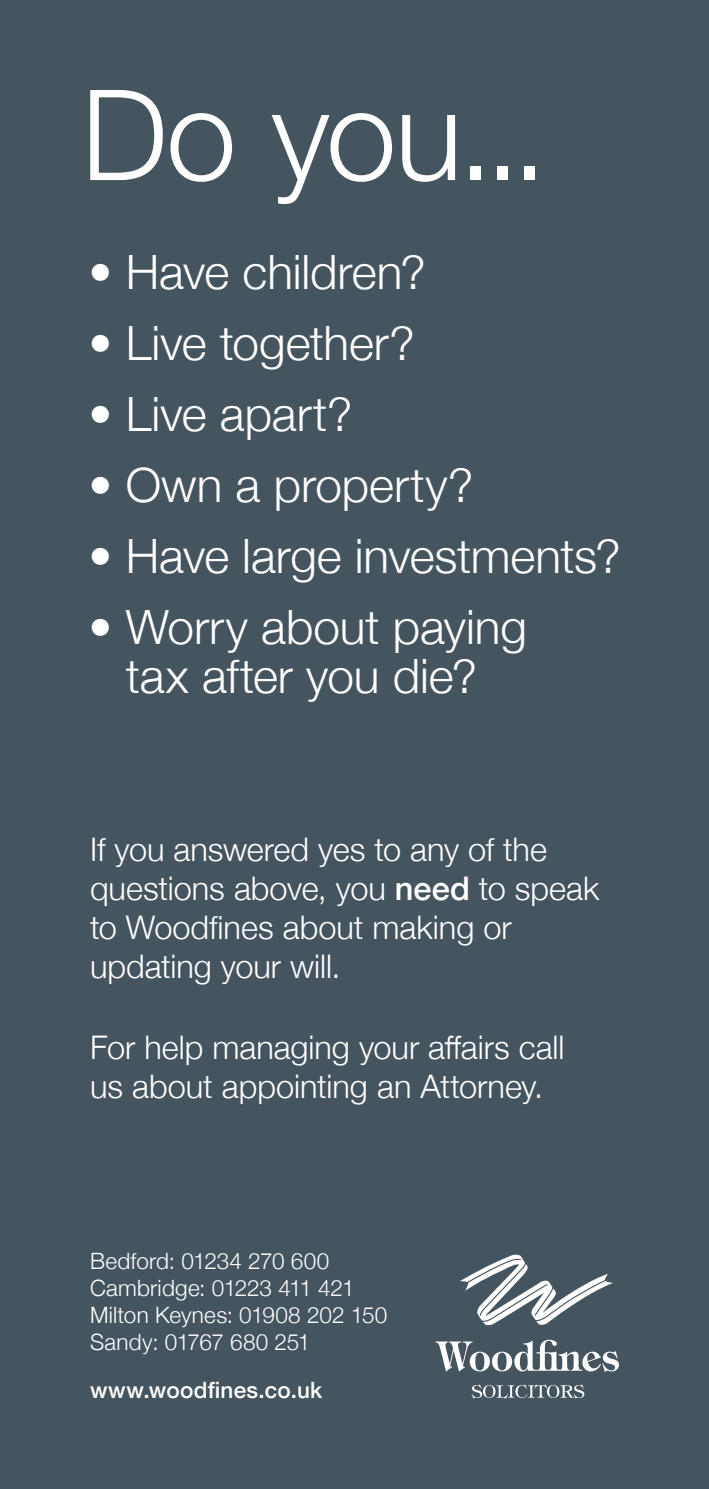
<style>
.page{position:relative;width:709px;height:1489px;background:#fff}
.page>*{position:absolute;margin:0;border:0;box-sizing:border-box;transform-origin:0 0}
.t1{font:300 126px "Helvetica Neue";color:#fff}
.t2{font:300 47.25px/49.8px "Helvetica Neue";letter-spacing:-.005em;color:#fff;text-align:center}
.t3{font:300 32.5px/39px "Helvetica Neue";color:#fff}
.t4{font:300 22.5px "Helvetica Neue";letter-spacing:.005em;color:#fff}
.t5{font:500 22.5px "Helvetica Neue";letter-spacing:.01em;color:#fff}
.s1{font-weight:500}
</style>
<div class="page">
<div style="left:0;top:0;width:709px;height:1488px;background:#45555f"></div>
<svg style="left:460px;top:1254px;width:153px;height:72px"></svg>
<svg style="left:435px;top:1339px;width:184px;height:32px"></svg>
<svg style="left:471px;top:1384px;width:113px;height:14px"></svg>
<p class="t1" style="left:81px;top:33px;width:467px">Do you...</p>
<p class="t2" style="left:89px;top:243px;width:339px">• Have children?</p>
<p class="t2" style="left:89px;top:314px;width:328px">• Live together?</p>
<p class="t2" style="left:89px;top:385px;width:265px">• Live apart?</p>
<p class="t2" style="left:89px;top:456px;width:386px">• Own a property?</p>
<p class="t2" style="left:89px;top:527px;width:533px">• Have large investments?</p>
<p class="t2" style="left:89px;top:598px;width:440px">• Worry about paying tax after you die?</p>
<p class="t3" style="left:90px;top:827px;width:511px">If you answered yes to any of the questions above, you <span class="s1">need</span> to speak to Woodfines about making or updating your will.</p>
<p class="t3" style="left:90px;top:1025px;width:476px">For help managing your affairs call us about appointing an Attorney.</p>
<p class="t4" style="left:90px;top:1242px;width:241px">Bedford: 01234 270 600</p>
<p class="t4" style="left:90px;top:1269px;width:266px">Cambridge: 01223 411 421</p>
<p class="t4" style="left:90px;top:1296px;width:299px">Milton Keynes: 01908 202 150</p>
<p class="t4" style="left:90px;top:1323px;width:222px">Sandy: 01767 680 251</p>
<p class="t5" style="left:90px;top:1371px;width:234px">www.woodfines.co.uk</p>
</div>
